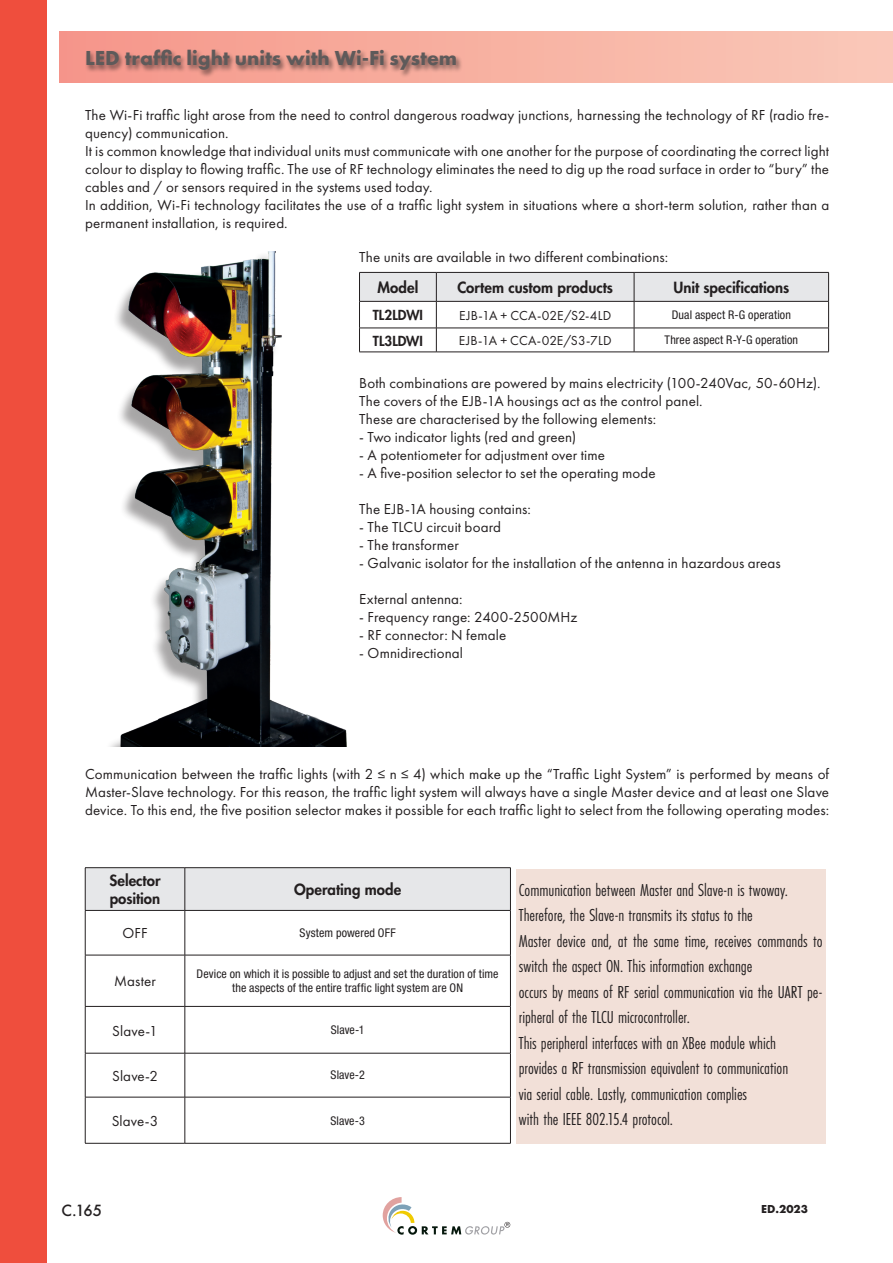
<style>
.page{position:relative;width:893px;height:1263px;background:#fff}
.page>*{position:absolute;margin:0;border:0;box-sizing:border-box;transform-origin:0 0}
.t1{font:700 21px "Futura PT";color:#5e5a5a}
.t2{font:18px/25.5px "Futura PT Cond";color:#231f20}
.t3{font:15px/18px "Futura PT";letter-spacing:.01em;color:#231f20}
.t4{font:800 15px/18px "Futura";color:#231f20}
.t5{font:500 15px "Futura";color:#231f20}
.t6{font:13.5px "Futura PT";letter-spacing:.01em;color:#231f20}
.t7{font:800 13.5px "Futura";letter-spacing:.005em;color:#231f20}
.t8{font:condensed 12px/14.4px "Helvetica Neue LT Pro";letter-spacing:.01em;color:#231f20;text-align:center}
.t9{font:700 12px "Futura PT";color:#231f20}
</style>
<div class="page">
<img style="left:111px;top:252px;width:236px;height:494px">
<svg style="left:383px;top:1197px;width:127px;height:38px"></svg>
<div style="left:0;top:0;width:47px;height:1263px;background:#ef4e3d"></div>
<div style="left:60px;top:31px;width:833px;height:51px;background:linear-gradient(to right,#f59689,#fac9b9)"></div>
<div style="left:516px;top:869px;width:310px;height:274px;background:#f2e0d8"></div>
<svg style="left:359px;top:272px;width:470px;height:80px"></svg>
<hr style="left:359px;top:352px;width:77px;height:1px;background:#231f20">
<hr style="left:436px;top:352px;width:198px;height:1px;background:#231f20">
<hr style="left:634px;top:352px;width:195px;height:1px;background:#231f20">
<div style="left:85px;top:48px;width:378px;height:30px;background:#231f20;opacity:.6"></div>
<div style="left:86px;top:868px;width:424px;height:42px;background:#e6e7e9"></div>
<hr style="left:85px;top:867px;width:100px;height:1px;background:#231f20">
<hr style="left:85px;top:868px;width:1px;height:42px;background:#231f20">
<hr style="left:185px;top:867px;width:326px;height:1px;background:#231f20">
<hr style="left:185px;top:868px;width:1px;height:42px;background:#231f20">
<hr style="left:510px;top:868px;width:1px;height:42px;background:#231f20">
<hr style="left:85px;top:910px;width:100px;height:1px;background:#231f20">
<hr style="left:85px;top:910px;width:1px;height:45px;background:#231f20">
<hr style="left:185px;top:910px;width:326px;height:1px;background:#231f20">
<hr style="left:185px;top:910px;width:1px;height:45px;background:#231f20">
<hr style="left:510px;top:910px;width:1px;height:45px;background:#231f20">
<hr style="left:85px;top:955px;width:100px;height:1px;background:#231f20">
<hr style="left:85px;top:955px;width:1px;height:51px;background:#231f20">
<hr style="left:185px;top:955px;width:326px;height:1px;background:#231f20">
<hr style="left:185px;top:955px;width:1px;height:51px;background:#231f20">
<hr style="left:510px;top:955px;width:1px;height:51px;background:#231f20">
<hr style="left:85px;top:1006px;width:100px;height:1px;background:#231f20">
<hr style="left:85px;top:1006px;width:1px;height:47px;background:#231f20">
<hr style="left:185px;top:1006px;width:326px;height:1px;background:#231f20">
<hr style="left:185px;top:1006px;width:1px;height:47px;background:#231f20">
<hr style="left:510px;top:1006px;width:1px;height:47px;background:#231f20">
<hr style="left:85px;top:1053px;width:100px;height:1px;background:#231f20">
<hr style="left:85px;top:1053px;width:1px;height:44px;background:#231f20">
<hr style="left:185px;top:1053px;width:326px;height:1px;background:#231f20">
<hr style="left:185px;top:1053px;width:1px;height:44px;background:#231f20">
<hr style="left:510px;top:1053px;width:1px;height:44px;background:#231f20">
<hr style="left:85px;top:1097px;width:100px;height:1px;background:#231f20">
<hr style="left:85px;top:1097px;width:1px;height:46px;background:#231f20">
<hr style="left:185px;top:1097px;width:326px;height:1px;background:#231f20">
<hr style="left:185px;top:1097px;width:1px;height:46px;background:#231f20">
<hr style="left:510px;top:1097px;width:1px;height:46px;background:#231f20">
<hr style="left:85px;top:1143px;width:100px;height:1px;background:#231f20">
<hr style="left:185px;top:1143px;width:326px;height:1px;background:#231f20">
<h1 class="t1" style="left:85px;top:45px;width:374px">LED traffic light units with Wi-Fi system</h1>
<p class="t3" style="left:85px;top:106px;width:746px">The Wi-Fi traffic light arose from the need to control dangerous roadway junctions, harnessing the technology of RF (radio fre&shy;quency) communication.<br>It is common knowledge that individual units must communicate with one another for the purpose of coordinating the correct light colour to display to flowing traffic. The use of RF technology eliminates the need to dig up the road surface in order to “bury” the cables and / or sensors required in the systems used today.<br>In addition, Wi-Fi technology facilitates the use of a traffic light system in situations where a short-term solution, rather than a permanent installation, is required.</p>
<p class="t3" style="left:359px;top:248px;width:311px">The units are available in two different combinations:</p>
<p class="t4" style="left:378px;top:278px;width:42px">Model</p>
<p class="t4" style="left:457px;top:278px;width:157px">Cortem custom products</p>
<p class="t4" style="left:673px;top:278px;width:117px">Unit specifications</p>
<p class="t7" style="left:373px;top:306px;width:52px">TL2LDWI</p>
<p class="t6" style="left:459px;top:307px;width:154px">EJB-1A + CCA-02E/S2-4LD</p>
<p class="t8" style="left:672px;top:307px;width:121px">Dual aspect R-G operation</p>
<p class="t7" style="left:373px;top:332px;width:52px">TL3LDWI</p>
<p class="t6" style="left:459px;top:333px;width:154px">EJB-1A + CCA-02E/S3-7LD</p>
<p class="t8" style="left:664px;top:333px;width:135px">Three aspect R-Y-G operation</p>
<p class="t3" style="left:359px;top:374px;width:463px">Both combinations are powered by mains electricity (100-240Vac, 50-60Hz).<br>The covers of the EJB-1A housings act as the control panel.<br>These are characterised by the following elements:</p>
<p class="t3" style="left:359px;top:428px;width:218px">- Two indicator lights (red and green)</p>
<p class="t3" style="left:359px;top:446px;width:247px">- A potentiometer for adjustment over time</p>
<p class="t3" style="left:359px;top:464px;width:298px">- A five-position selector to set the operating mode</p>
<p class="t3" style="left:359px;top:500px;width:173px">The EJB-1A housing contains:</p>
<p class="t3" style="left:359px;top:518px;width:143px">- The TLCU circuit board</p>
<p class="t3" style="left:359px;top:536px;width:101px">- The transformer</p>
<p class="t3" style="left:359px;top:554px;width:423px">- Galvanic isolator for the installation of the antenna in hazardous areas</p>
<p class="t3" style="left:359px;top:590px;width:105px">External antenna:</p>
<p class="t3" style="left:359px;top:608px;width:220px">- Frequency range: 2400-2500MHz</p>
<p class="t3" style="left:359px;top:626px;width:148px">- RF connector: N female</p>
<p class="t3" style="left:359px;top:644px;width:105px">- Omnidirectional</p>
<p class="t3" style="left:85px;top:765px;width:746px;text-align:justify">Communication between the traffic lights (with 2 ≤ n ≤ 4) which make up the “Traffic Light System” is performed by means of Master-Slave technology. For this reason, the traffic light system will always have a single Master device and at least one Slave device. To this end, the five position selector makes it possible for each traffic light to select from the following operating modes:</p>
<p class="t4" style="left:109px;top:872px;width:53px">Selector position</p>
<p class="t4" style="left:294px;top:881px;width:109px">Operating mode</p>
<p class="t3" style="left:122px;top:924px;width:27px">OFF</p>
<p class="t8" style="left:299px;top:925px;width:98px">System powered OFF</p>
<p class="t3" style="left:114px;top:972px;width:43px">Master</p>
<p class="t8" style="left:197px;top:966px;width:303px">Device on which it is possible to adjust and set the duration of time the aspects of the entire traffic light system are ON</p>
<p class="t3" style="left:112px;top:1021px;width:47px">Slave-1</p>
<p class="t8" style="left:331px;top:1022px;width:35px">Slave-1</p>
<p class="t3" style="left:112px;top:1067px;width:48px">Slave-2</p>
<p class="t8" style="left:331px;top:1068px;width:36px">Slave-2</p>
<p class="t3" style="left:112px;top:1112px;width:48px">Slave-3</p>
<p class="t8" style="left:330px;top:1113px;width:36px">Slave-3</p>
<p class="t2" style="left:519px;top:877px;width:306px">Communication between Master and Slave-n is twoway.<br>Therefore, the Slave-n transmits its status to the<br>Master device and, at the same time, receives commands to switch the aspect ON. This information exchange<br>occurs by means of RF serial communication via the UART pe&shy;ripheral of the TLCU microcontroller.<br>This peripheral interfaces with an XBee module which<br>provides a RF transmission equivalent to communication<br>via serial cable. Lastly, communication complies<br>with the IEEE 802.15.4 protocol.</p>
<p class="t5" style="left:62px;top:1200px;width:42px">C.165</p>
<p class="t9" style="left:761px;top:1201px;width:48px">ED.2023</p>
</div>
